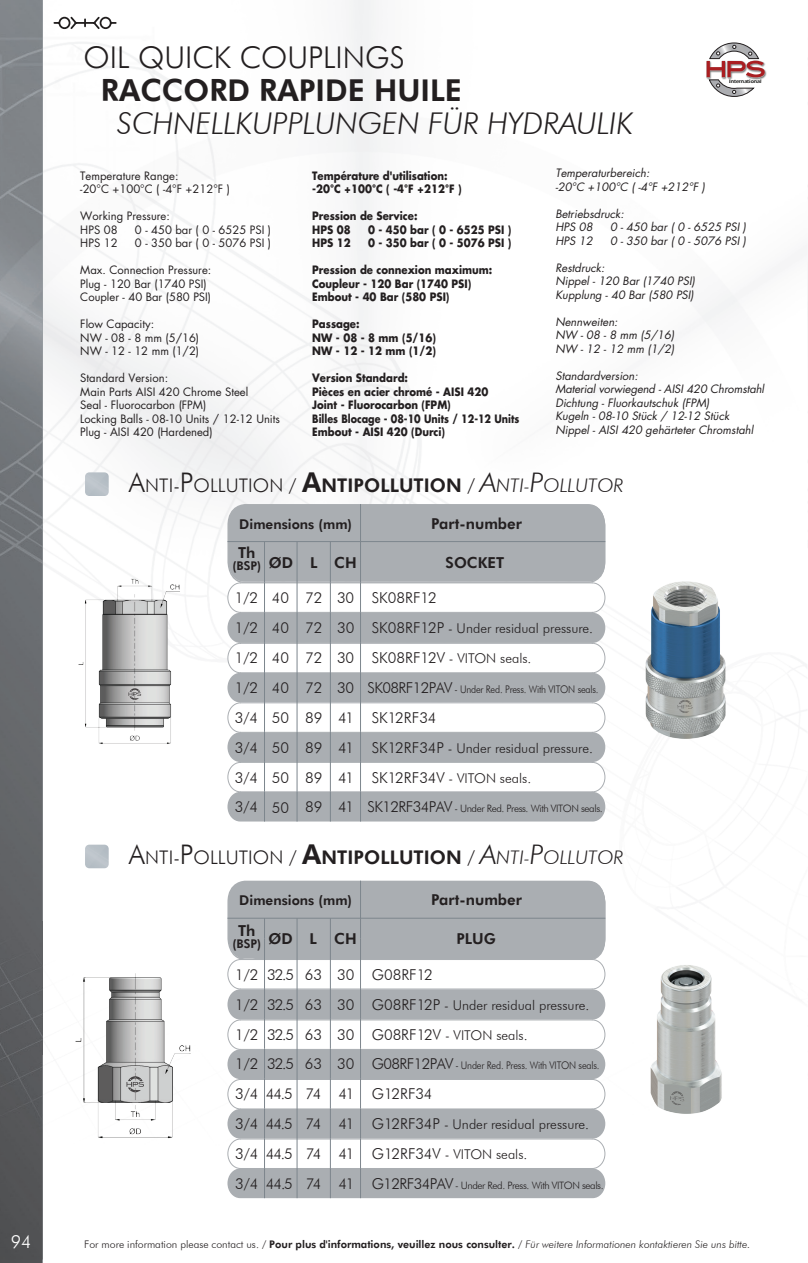
<style>
.page{position:relative;width:808px;height:1263px;background:#fff}
.page>*{position:absolute;margin:0;border:0;box-sizing:border-box;transform-origin:0 0}
.t1{font:italic 300 30px "Futura BT";color:#231f20}
.t2{font:700 30px "Futura BT";color:#231f20}
.t3{font:300 30px "Futura BT";color:#231f20}
.t4{font:300 18.75px "Futura BT";letter-spacing:.005em;color:#231f20}
.t5{font:300 18px "Futura BT";color:#fff}
.t6{font:300 15px/29.8px "Futura BT";color:#231f20;text-align:justify}
.t7{font:700 15px "Futura BT";color:#231f20}
.t8{font:300 13.5px "Futura BT";color:#231f20}
.t9{font:700 13.5px "Futura BT";color:#231f20}
.t10{font:700 12px "Futura BT";color:#231f20}
.t11{font:700 11.25px/13.5px "Futura Std";color:#231f20;scale:.9 1}
.t12{font:italic 11.25px/13.5px "Futura Std";color:#231f20}
.t13{font:11.25px/13.5px "Futura Std";color:#231f20}
.t14{font:italic 300 10.5px "Futura BT";color:#231f20}
.t15{font:300 10.5px "Futura BT";letter-spacing:-.02em;color:#231f20;scale:.9 1}
.t16{font:300 10.2px "Futura BT";letter-spacing:-.04em;color:#231f20}
.t17{font:600 5.25px "Eras ITC";letter-spacing:.005em;color:#050504}
.s1{font-size:27px}
.s2{font-weight:700;font-size:27px}
.s3{font-weight:700}
.s4{font-style:italic;font-size:27px}
.s5{font-style:italic}
.s6{font-size:13.5px}
.s7{font-size:15px}
.s8{font-style:normal}
.s9{font-weight:700;font-style:normal}
</style>
<div class="page">
<img style="left:43px;top:0;width:764px;height:1199px">
<img style="left:70px;top:577px;width:118px;height:169px">
<img style="left:67px;top:973px;width:130px;height:167px">
<img style="left:606px;top:577px;width:162px;height:170px">
<img style="left:606px;top:951px;width:165px;height:176px">
<svg style="left:0;top:0;width:43px;height:1263px;background:#707376"></svg>
<div style="left:0;top:921px;width:43px;height:134px;background:#5c5e61"></div>
<img style="left:85px;top:472px;width:24px;height:24px">
<img style="left:85px;top:845px;width:24px;height:23px">
<svg style="left:227px;top:880px;width:379px;height:318px"></svg>
<hr style="left:264px;top:1078px;width:1px;height:30px;background:#7d868d">
<hr style="left:330px;top:1078px;width:1px;height:30px;background:#7d868d">
<hr style="left:360px;top:1078px;width:1px;height:30px;background:#7d868d">
<hr style="left:264px;top:1108px;width:1px;height:30px;background:#7d868d">
<hr style="left:330px;top:1108px;width:1px;height:30px;background:#7d868d">
<hr style="left:360px;top:1108px;width:1px;height:30px;background:#7d868d">
<hr style="left:264px;top:1138px;width:1px;height:30px;background:#7d868d">
<hr style="left:330px;top:1138px;width:1px;height:30px;background:#7d868d">
<hr style="left:360px;top:1138px;width:1px;height:30px;background:#7d868d">
<hr style="left:264px;top:1168px;width:1px;height:30px;background:#7d868d">
<hr style="left:330px;top:1168px;width:1px;height:30px;background:#7d868d">
<hr style="left:360px;top:1168px;width:1px;height:30px;background:#7d868d">
<svg style="left:227px;top:503px;width:379px;height:318px"></svg>
<svg style="left:53px;top:15px;width:65px;height:16px"></svg>
<svg style="left:128px;top:688px;width:13px;height:12px"></svg>
<svg style="left:126px;top:1076px;width:18px;height:16px"></svg>
<img style="left:677px;top:700px;width:15px;height:13px">
<img style="left:661px;top:1085px;width:33px;height:28px">
<img style="left:705px;top:59px;width:63px;height:21px">
<svg style="left:707px;top:43px;width:58px;height:53px"></svg>
<h3 class="t5" style="left:11px;top:1231px;width:22px">94</h3>
<h1 class="t3" style="left:84px;top:39px;width:323px">OIL QUICK COUPLINGS</h1>
<h1 class="t2" style="left:101px;top:72px;width:363px">RACCORD RAPIDE HUILE</h1>
<h1 class="t1" style="left:117px;top:105px;width:517px">SCHNELLKUPPLUNGEN FÜR HYDRAULIK</h1>
<p class="t17" style="left:729px;top:79px;width:34px">International</p>
<p class="t13" style="left:80px;top:169px;width:151px">Temperature Range:<br>-20°C +100°C ( -4°F +212°F )</p>
<p class="t13" style="left:80px;top:209px;width:91px">Working Pressure:<br>HPS 08</p>
<p class="t13" style="left:135px;top:223px;width:138px">0 - 450 bar ( 0 - 6525 PSI )</p>
<p class="t13" style="left:80px;top:236px;width:39px">HPS 12</p>
<p class="t13" style="left:135px;top:236px;width:138px">0 - 350 bar ( 0 - 5076 PSI )</p>
<p class="t13" style="left:80px;top:263px;width:133px">Max. Connection Pressure:<br>Plug - 120 Bar (1740 PSI)<br>Coupler - 40 Bar (580 PSI)</p>
<p class="t13" style="left:80px;top:317px;width:120px">Flow Capacity:<br>NW - 08 - 8 mm (5/16)<br>NW - 12 - 12 mm (1/2)</p>
<p class="t13" style="left:80px;top:371px;width:201px">Standard Version:<br>Main Parts AISI 420 Chrome Steel<br>Seal - Fluorocarbon (FPM)<br>Locking Balls - 08-10 Units / 12-12 Units<br>Plug - AISI 420 (Hardened)</p>
<p class="t11" style="left:312px;top:168px;width:167px">Température d'utilisation: -20°C +100°C ( -4°F +212°F )</p>
<p class="t11" style="left:312px;top:209px;width:118px">Pression de Service:<br>HPS 08</p>
<p class="t11" style="left:368px;top:222px;width:161px">0 - 450 bar ( 0 - 6525 PSI )</p>
<p class="t11" style="left:312px;top:236px;width:44px">HPS 12</p>
<p class="t11" style="left:368px;top:236px;width:161px">0 - 350 bar ( 0 - 5076 PSI )</p>
<p class="t11" style="left:312px;top:263px;width:201px">Pression de connexion maximum:<br>Coupleur - 120 Bar (1740 PSI)<br>Embout - 40 Bar (580 PSI)</p>
<p class="t11" style="left:312px;top:317px;width:139px">Passage:<br>NW - 08 - 8 mm (5/16)<br>NW - 12 - 12 mm (1/2)</p>
<p class="t11" style="left:312px;top:371px;width:232px">Version Standard:<br>Pièces en acier chromé - AISI 420<br>Joint - Fluorocarbon (FPM)<br>Billes Blocage - 08-10 Units / 12-12 Units<br>Embout - AISI 420 (Durci)</p>
<p class="t12" style="left:555px;top:167px;width:151px">Temperaturbereich:<br>-20°C +100°C ( -4°F +212°F )</p>
<p class="t12" style="left:555px;top:207px;width:70px">Betriebsdruck:<br>HPS 08</p>
<p class="t12" style="left:610px;top:221px;width:138px">0 - 450 bar ( 0 - 6525 PSI )</p>
<p class="t12" style="left:555px;top:234px;width:39px">HPS 12</p>
<p class="t12" style="left:610px;top:234px;width:138px">0 - 350 bar ( 0 - 5076 PSI )</p>
<p class="t12" style="left:555px;top:261px;width:141px">Restdruck:<br>Nippel - 120 Bar (1740 PSI)<br>Kupplung - 40 Bar (580 PSI)</p>
<p class="t12" style="left:555px;top:315px;width:120px">Nennweiten:<br>NW - 08 - 8 mm (5/16)<br>NW - 12 - 12 mm (1/2)</p>
<p class="t12" style="left:555px;top:369px;width:210px">Standardversion:<br>Material vorwiegend - AISI 420 Chromstahl Dichtung - Fluorkautschuk (FPM)<br>Kugeln - 08-10 Stück / 12-12 Stück Nippel - AISI 420 gehärteter Chromstahl</p>
<h2 class="t4" style="left:129px;top:474px;width:496px"><span class="s1">A</span>NTI-<span class="s1">P</span>OLLUTION / <span class="s2">A</span><span class="s3">NTIPOLLUTION</span> / <span class="s4">A</span><span class="s5">NTI-</span><span class="s4">P</span><span class="s5">OLLUTOR</span></h2>
<p class="t9" style="left:239px;top:516px;width:114px">Dimensions (mm)</p>
<h3 class="t7" style="left:431px;top:514px;width:92px">Part-number</h3>
<h3 class="t7" style="left:238px;top:544px;width:19px">Th</h3>
<p class="t10" style="left:232px;top:559px;width:30px">(BSP)</p>
<h3 class="t7" style="left:310px;top:553px;width:48px">L CH</h3>
<h3 class="t7" style="left:446px;top:553px;width:60px">SOCKET</h3>
<h3 class="t6" style="left:235px;top:583px;width:25px">1/2</h3>
<h3 class="t6" style="left:305px;top:583px;width:133px">72 30 SK08RF12</h3>
<h3 class="t6" style="left:235px;top:613px;width:25px">1/2</h3>
<h3 class="t6" style="left:305px;top:613px;width:51px">72 30</h3>
<h3 class="t6" style="left:235px;top:642px;width:25px">1/2</h3>
<h3 class="t6" style="left:305px;top:642px;width:228px">72 30 SK08RF12V <span class="s6">- VITON seals.</span></h3>
<h3 class="t7" style="left:269px;top:553px;width:26px">ØD</h3>
<h3 class="t6" style="left:272px;top:583px;width:19px">40<br>40<br>40<br>40<br>50<br>50<br>50<br>50</h3>
<p class="t8" style="left:372px;top:620px;width:223px"><span class="s7">SK08RF12P</span> - Under residual pressure.</p>
<h3 class="t6" style="left:235px;top:672px;width:25px">1/2</h3>
<p class="t15" style="left:305px;top:683px;width:328px"><span class="s7">72 30 SK08RF12PAV</span> - Under Red. Press. With VITON seals.</p>
<h3 class="t6" style="left:235px;top:702px;width:25px">3/4</h3>
<h3 class="t6" style="left:305px;top:702px;width:133px">89 41 SK12RF34</h3>
<h3 class="t6" style="left:235px;top:732px;width:25px">3/4</h3>
<h3 class="t6" style="left:305px;top:732px;width:51px">89 41</h3>
<h3 class="t6" style="left:235px;top:762px;width:25px">3/4</h3>
<h3 class="t6" style="left:305px;top:762px;width:228px">89 41 SK12RF34V <span class="s6">- VITON seals.</span></h3>
<p class="t8" style="left:372px;top:740px;width:223px"><span class="s7">SK12RF34P</span> - Under residual pressure.</p>
<p class="t16" style="left:368px;top:803px;width:237px"><span class="s7">SK12RF34PAV</span> - Under Red. Press. With VITON seals.</p>
<h3 class="t6" style="left:235px;top:792px;width:25px">3/4</h3>
<h3 class="t6" style="left:305px;top:792px;width:51px">89 41</h3>
<h2 class="t4" style="left:129px;top:846px;width:496px"><span class="s1">A</span>NTI-<span class="s1">P</span>OLLUTION / <span class="s2">A</span><span class="s3">NTIPOLLUTION</span> / <span class="s4">A</span><span class="s5">NTI-</span><span class="s4">P</span><span class="s5">OLLUTOR</span></h2>
<p class="t9" style="left:239px;top:892px;width:114px">Dimensions (mm)</p>
<h3 class="t7" style="left:431px;top:891px;width:92px">Part-number</h3>
<h3 class="t7" style="left:238px;top:921px;width:19px">Th</h3>
<p class="t10" style="left:232px;top:936px;width:30px">(BSP)</p>
<h3 class="t7" style="left:309px;top:930px;width:49px">L CH</h3>
<h3 class="t7" style="left:457px;top:930px;width:41px">PLUG</h3>
<h3 class="t6" style="left:235px;top:959px;width:25px">1/2</h3>
<h3 class="t6" style="left:305px;top:959px;width:129px">63 30 G08RF12</h3>
<h3 class="t6" style="left:235px;top:989px;width:25px">1/2</h3>
<h3 class="t6" style="left:305px;top:989px;width:51px">63 30</h3>
<h3 class="t6" style="left:235px;top:1019px;width:25px">1/2</h3>
<h3 class="t6" style="left:305px;top:1019px;width:224px">63 30 G08RF12V <span class="s6">- VITON seals.</span></h3>
<h3 class="t7" style="left:268px;top:930px;width:26px">ØD</h3>
<h3 class="t6" style="left:266px;top:959px;width:30px">32.5<br>32.5<br>32.5<br>32.5<br>44.5<br>44.5<br>44.5</h3>
<p class="t16" style="left:266px;top:1179px;width:339px"><span class="s7">44.5 74 41 G12RF34PAV</span> - Under Red. Press. With VITON seals.</p>
<p class="t8" style="left:372px;top:997px;width:219px"><span class="s7">G08RF12P</span> - Under residual pressure.</p>
<h3 class="t6" style="left:235px;top:1049px;width:25px">1/2</h3>
<p class="t15" style="left:305px;top:1059px;width:329px"><span class="s7">63 30 G08RF12PAV</span> - Under Red. Press. With VITON seals.</p>
<h3 class="t6" style="left:235px;top:1079px;width:25px">3/4</h3>
<h3 class="t6" style="left:306px;top:1079px;width:128px">74 41 G12RF34</h3>
<h3 class="t6" style="left:235px;top:1109px;width:25px">3/4</h3>
<h3 class="t6" style="left:306px;top:1109px;width:50px">74 41</h3>
<h3 class="t6" style="left:235px;top:1139px;width:25px">3/4</h3>
<h3 class="t6" style="left:306px;top:1139px;width:223px">74 41 G12RF34V <span class="s6">- VITON seals.</span></h3>
<p class="t8" style="left:372px;top:1116px;width:219px"><span class="s7">G12RF34P</span> - Under residual pressure.</p>
<h3 class="t6" style="left:235px;top:1169px;width:25px">3/4</h3>
<p class="t14" style="left:84px;top:1238px;width:668px"><span class="s8">For more information please contact us. /</span> <span class="s9">Pour plus d'informations, veuillez nous consulter.</span> <span class="s8">/</span> Für weitere Informationen kontaktieren Sie uns bitte.</p>
</div>
